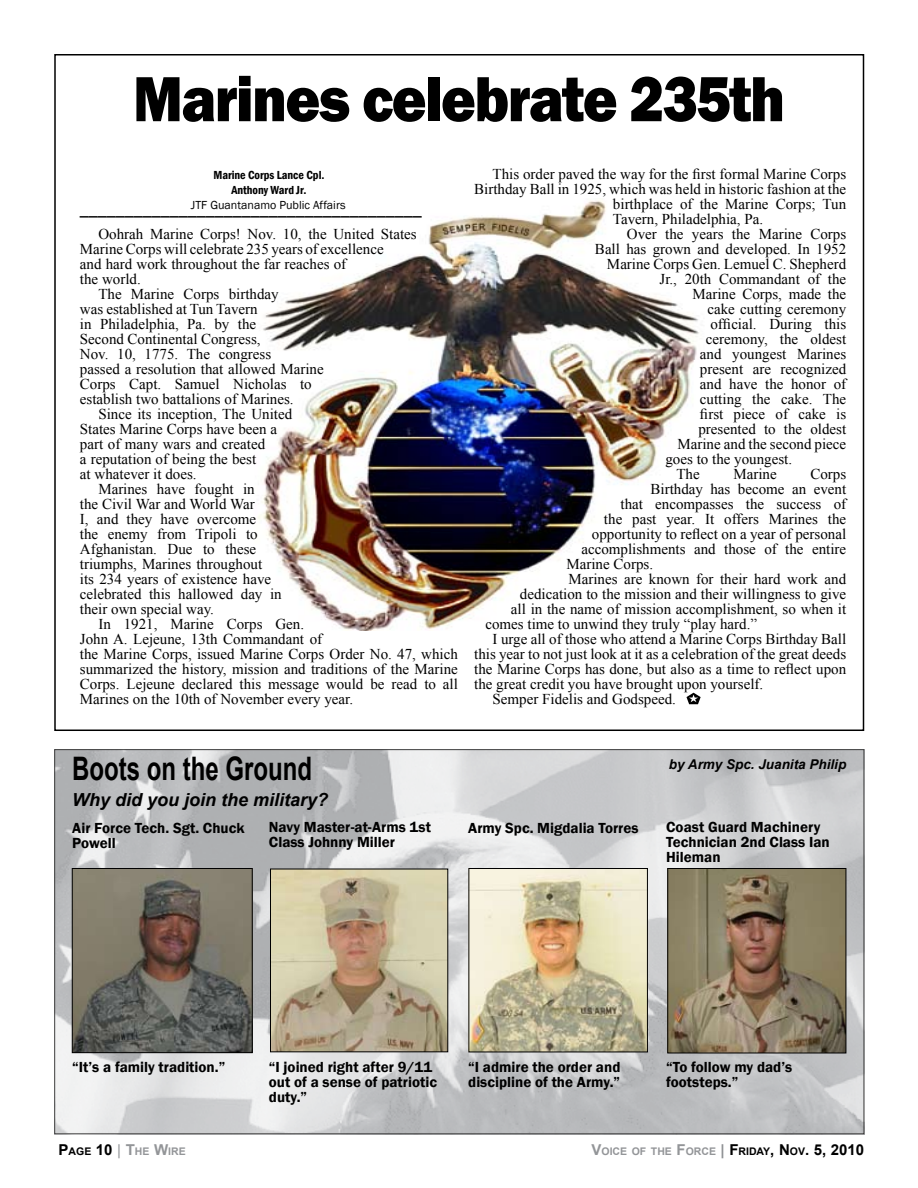
<style>
.page{position:relative;width:918px;height:1188px;background:#fff}
.page>*{position:absolute;margin:0;border:0;box-sizing:border-box;transform-origin:0 0}
.t1{font:800 66px "Franklin Gothic";letter-spacing:-.025em;color:#000;scale:.9 1}
.t2{font:700 32.4px "Arial";color:#000;scale:.74 1}
.t3{font:18px "Franklin Gothic";color:#000}
.t4{font:italic 700 18px "Arial";color:#000}
.t5{font:15px "Times New Roman";color:#000}
.t6{font:600 15px/15px "Franklin Gothic";color:#000}
.t7{font:italic 700 13.5px "Arial";color:#000}
.t8{font:600 condensed 12px/15px "Franklin Gothic";color:#000;text-align:center}
.t9{font:12px "Franklin Gothic";color:#000}
.t10{font:700 10.5px "Arial";color:#939598}
.s1{font-size:15px;color:#000}
.s2{color:#000}
.s3{font-weight:400;font-size:15px}
.s4{font-size:15px}
.s5{font-size:15px;color:#8f9194}
</style>
<div class="page">
<img style="left:258px;top:200px;width:441px;height:430px">
<img style="left:56px;top:751px;width:806px;height:381px">
<img style="left:74px;top:870px;width:177px;height:181px">
<div style="left:72px;top:868px;width:181px;height:185px;border:1px solid #000"></div>
<img style="left:272px;top:871px;width:174px;height:179px">
<div style="left:270px;top:869px;width:178px;height:183px;border:1px solid #000"></div>
<img style="left:470px;top:870px;width:176px;height:180px">
<div style="left:468px;top:868px;width:180px;height:184px;border:1px solid #000"></div>
<img style="left:669px;top:870px;width:175px;height:181px">
<div style="left:667px;top:868px;width:179px;height:185px;border:1px solid #000"></div>
<svg style="left:686px;top:693px;width:15px;height:11px"></svg>
<h1 class="t1" style="left:133px;top:56px;width:726px">Marines celebrate 235th</h1>
<p class="t8" style="left:213px;top:167px;width:113px">Marine Corps Lance Cpl.<br>Anthony Ward Jr.</p>
<p class="t9" style="left:191px;top:197px;width:156px">JTF Guantanamo Public Affairs</p>
<p class="t3" style="left:80px;top:198px;width:343px">______________________________________</p>
<p class="t5" style="left:98px;top:224px;width:320px">Oohrah Marine Corps! Nov. 10, the United States</p>
<p class="t5" style="left:80px;top:239px;width:305px">Marine Corps will celebrate 235 years of excellence</p>
<p class="t5" style="left:80px;top:254px;width:268px">and hard work throughout the far reaches of</p>
<p class="t5" style="left:80px;top:269px;width:62px">the world.</p>
<p class="t5" style="left:98px;top:284px;width:182px">The Marine Corps birthday</p>
<p class="t5" style="left:80px;top:299px;width:179px">was established at Tun Tavern</p>
<p class="t5" style="left:80px;top:314px;width:178px">in Philadelphia, Pa. by the</p>
<p class="t5" style="left:80px;top:329px;width:182px">Second Continental Congress,</p>
<p class="t5" style="left:80px;top:344px;width:193px">Nov. 10, 1775. The congress</p>
<p class="t5" style="left:80px;top:359px;width:245px">passed a resolution that allowed Marine</p>
<p class="t5" style="left:80px;top:374px;width:233px">Corps Capt. Samuel Nicholas to</p>
<p class="t5" style="left:80px;top:389px;width:215px">establish two battalions of Marines.</p>
<p class="t5" style="left:98px;top:404px;width:195px">Since its inception, The United</p>
<p class="t5" style="left:80px;top:419px;width:199px">States Marine Corps have been a</p>
<p class="t5" style="left:80px;top:434px;width:187px">part of many wars and created</p>
<p class="t5" style="left:80px;top:449px;width:178px">a reputation of being the best</p>
<p class="t5" style="left:80px;top:464px;width:118px">at whatever it does.</p>
<p class="t5" style="left:98px;top:479px;width:158px">Marines have fought in</p>
<p class="t5" style="left:80px;top:494px;width:176px">the Civil War and World War</p>
<p class="t5" style="left:80px;top:509px;width:178px">I, and they have overcome</p>
<p class="t5" style="left:80px;top:524px;width:179px">the enemy from Tripoli to</p>
<p class="t5" style="left:80px;top:539px;width:178px">Afghanistan. Due to these</p>
<p class="t5" style="left:80px;top:554px;width:184px">triumphs, Marines throughout</p>
<p class="t5" style="left:80px;top:569px;width:193px">its 234 years of existence have</p>
<p class="t5" style="left:80px;top:584px;width:203px">celebrated this hallowed day in</p>
<p class="t5" style="left:80px;top:599px;width:135px">their own special way.</p>
<p class="t5" style="left:98px;top:614px;width:207px">In 1921, Marine Corps Gen.</p>
<p class="t5" style="left:80px;top:629px;width:244px">John A. Lejeune, 13th Commandant of</p>
<p class="t5" style="left:80px;top:644px;width:380px">the Marine Corps, issued Marine Corps Order No. 47, which</p>
<p class="t5" style="left:80px;top:659px;width:380px">summarized the history, mission and traditions of the Marine</p>
<p class="t5" style="left:80px;top:674px;width:380px">Corps. Lejeune declared this message would be read to all</p>
<p class="t5" style="left:80px;top:689px;width:275px">Marines on the 10th of November every year.</p>
<p class="t5" style="left:493px;top:164px;width:355px">This order paved the way for the first formal Marine Corps</p>
<p class="t5" style="left:474px;top:179px;width:373px">Birthday Ball in 1925, which was held in historic fashion at the</p>
<p class="t5" style="left:613px;top:194px;width:235px">birthplace of the Marine Corps; Tun</p>
<p class="t5" style="left:613px;top:209px;width:152px">Tavern, Philadelphia, Pa.</p>
<p class="t5" style="left:627px;top:224px;width:221px">Over the years the Marine Corps</p>
<p class="t5" style="left:595px;top:239px;width:253px">Ball has grown and developed. In 1952</p>
<p class="t5" style="left:607px;top:254px;width:241px">Marine Corps Gen. Lemuel C. Shepherd</p>
<p class="t5" style="left:659px;top:269px;width:188px">Jr., 20th Commandant of the</p>
<p class="t5" style="left:692px;top:284px;width:155px">Marine Corps, made the</p>
<p class="t5" style="left:707px;top:299px;width:140px">cake cutting ceremony</p>
<p class="t5" style="left:710px;top:314px;width:137px">official. During this</p>
<p class="t5" style="left:706px;top:329px;width:142px">ceremony, the oldest</p>
<p class="t5" style="left:700px;top:344px;width:148px">and youngest Marines</p>
<p class="t5" style="left:700px;top:359px;width:148px">present are recognized</p>
<p class="t5" style="left:700px;top:374px;width:148px">and have the honor of</p>
<p class="t5" style="left:700px;top:389px;width:148px">cutting the cake. The</p>
<p class="t5" style="left:700px;top:404px;width:148px">first piece of cake is</p>
<p class="t5" style="left:698px;top:419px;width:149px">presented to the oldest</p>
<p class="t5" style="left:677px;top:434px;width:170px">Marine and the second piece</p>
<p class="t5" style="left:665px;top:449px;width:128px">goes to the youngest.</p>
<p class="t5" style="left:676px;top:464px;width:25px">The</p>
<p class="t5" style="left:733px;top:464px;width:45px">Marine</p>
<p class="t5" style="left:810px;top:464px;width:37px">Corps</p>
<p class="t5" style="left:650px;top:479px;width:197px">Birthday has become an event</p>
<p class="t5" style="left:620px;top:494px;width:227px">that encompasses the success of</p>
<p class="t5" style="left:604px;top:509px;width:244px">the past year. It offers Marines the</p>
<p class="t5" style="left:592px;top:524px;width:256px">opportunity to reflect on a year of personal</p>
<p class="t5" style="left:581px;top:539px;width:266px">accomplishments and those of the entire</p>
<p class="t5" style="left:566px;top:554px;width:88px">Marine Corps.</p>
<p class="t5" style="left:568px;top:569px;width:279px">Marines are known for their hard work and</p>
<p class="t5" style="left:520px;top:584px;width:328px">dedication to the mission and their willingness to give</p>
<p class="t5" style="left:511px;top:599px;width:337px">all in the name of mission accomplishment, so when it</p>
<p class="t5" style="left:485px;top:614px;width:273px">comes time to unwind they truly “play hard.”</p>
<p class="t5" style="left:493px;top:629px;width:355px">I urge all of those who attend a Marine Corps Birthday Ball</p>
<p class="t5" style="left:474px;top:644px;width:373px">this year to not just look at it as a celebration of the great deeds</p>
<p class="t5" style="left:474px;top:659px;width:373px">the Marine Corps has done, but also as a time to reflect upon</p>
<p class="t5" style="left:474px;top:674px;width:291px">the great credit you have brought upon yourself.</p>
<p class="t5" style="left:493px;top:689px;width:185px">Semper Fidelis and Godspeed.</p>
<h2 class="t2" style="left:72px;top:747px;width:326px">Boots on the Ground</h2>
<p class="t4" style="left:72px;top:788px;width:258px">Why did you join the military?</p>
<p class="t6" style="left:72px;top:821px;width:174px">Air Force Tech. Sgt. Chuck<br>Powell</p>
<p class="t6" style="left:269px;top:820px;width:163px">Navy Master-at-Arms 1st<br>Class Johnny Miller</p>
<p class="t6" style="left:468px;top:821px;width:172px">Army Spc. Migdalia Torres</p>
<p class="t7" style="left:669px;top:755px;width:179px">by Army Spc. Juanita Philip</p>
<p class="t6" style="left:666px;top:820px;width:165px">Coast Guard Machinery<br>Technician 2nd Class Ian<br>Hileman</p>
<p class="t6" style="left:72px;top:1060px;width:154px">“It’s a family tradition.”</p>
<p class="t6" style="left:269px;top:1060px;width:170px">“I joined right after 9/11 out of a sense of patriotic duty.”</p>
<p class="t6" style="left:468px;top:1060px;width:154px">“I admire the order and discipline of the Army.”</p>
<p class="t6" style="left:666px;top:1060px;width:128px">“To follow my dad’s footsteps.”</p>
<p class="t10" style="left:59px;top:1145px;width:129px"><span class="s1">P</span><span class="s2">AGE</span> <span class="s1">10</span> <span class="s3">|</span> <span class="s4">T</span>HE <span class="s4">W</span>IRE</p>
<p class="t10" style="left:592px;top:1145px;width:274px"><span class="s4">V</span>OICE OF THE <span class="s4">F</span>ORCE <span class="s5">|</span> <span class="s1">F</span><span class="s2">RIDAY</span><span class="s1">, N</span> <span class="s2">OV</span><span class="s1">. 5, 2010</span></p>
</div>
